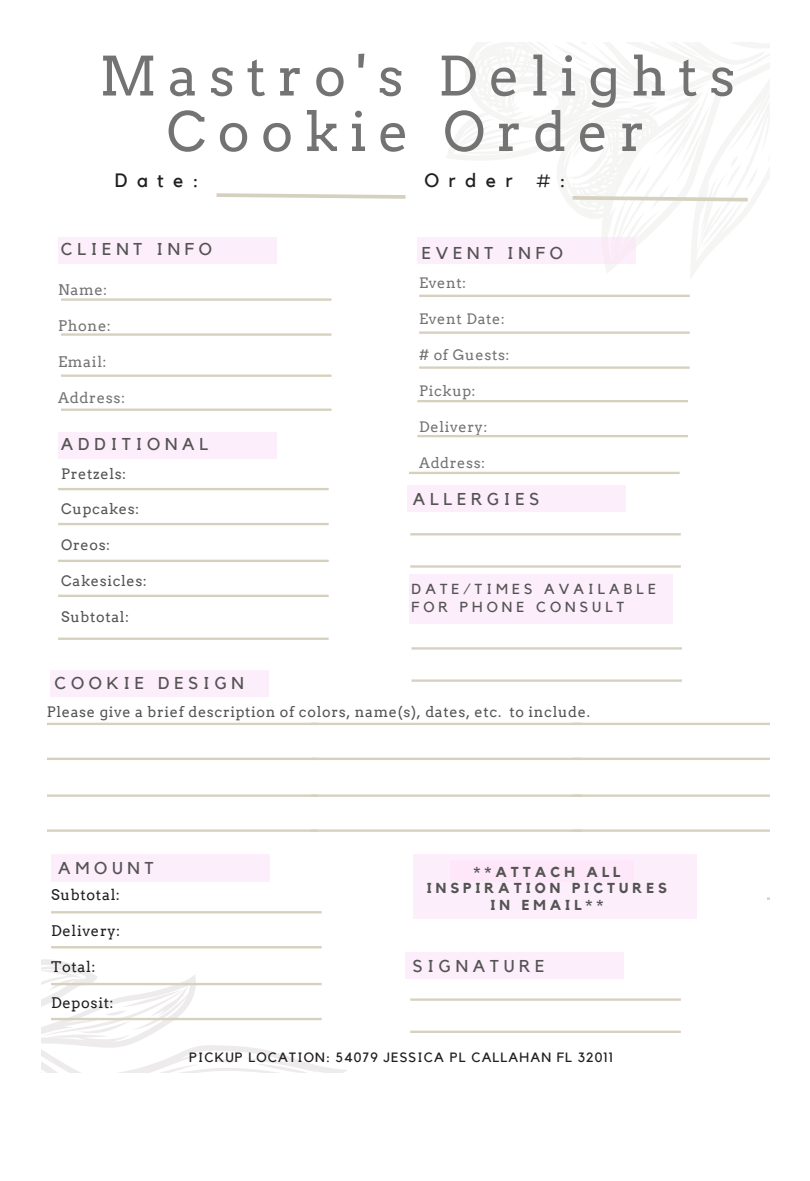
<style>
.page{position:relative;width:810px;height:1181px;background:#fff}
.page>*{position:absolute;margin:0;border:0;box-sizing:border-box;transform-origin:0 0}
.t1{font:53.85px/55.5px "Arvo";letter-spacing:.21em;color:#737373;text-align:center}
.t2{font:19.2px "Kollektif";letter-spacing:.49em;color:#1f1f1f}
.t3{font:17.1px "Kollektif";letter-spacing:.275em;color:#545454}
.t4{font:14.7px "Arvo";letter-spacing:.045em;color:#1f1f1f}
.t5{font:14.7px "Arvo";letter-spacing:.045em;color:#737373}
.t6{font:14.55px/17.1px "Kollektif";letter-spacing:.275em;color:#545454}
.t7{font:14.4px "Arvo";letter-spacing:.045em;color:#545454}
.t8{font:14.4px "Arvo";letter-spacing:.045em;color:#737373}
.t9{font:700 14.4px/16.5px "Kollektif";letter-spacing:.275em;color:#545454;text-align:center}
.t10{font:13.5px "Kollektif";letter-spacing:.085em;color:#221e1f}
</style>
<div class="page">
<svg style="left:419px;top:42px;width:351px;height:253px"></svg>
<svg style="left:42px;top:831px;width:447px;height:241px"></svg>
<svg style="left:61px;top:333px;width:270px;height:3px"></svg>
<svg style="left:61px;top:298px;width:270px;height:3px"></svg>
<svg style="left:61px;top:374px;width:270px;height:3px"></svg>
<svg style="left:417px;top:400px;width:271px;height:2px"></svg>
<svg style="left:419px;top:331px;width:271px;height:3px"></svg>
<svg style="left:409px;top:471px;width:271px;height:3px"></svg>
<svg style="left:419px;top:295px;width:271px;height:2px"></svg>
<svg style="left:417px;top:435px;width:271px;height:2px"></svg>
<svg style="left:419px;top:366px;width:271px;height:3px"></svg>
<svg style="left:216px;top:193px;width:190px;height:6px"></svg>
<svg style="left:569px;top:194px;width:183px;height:9px"></svg>
<svg style="left:61px;top:408px;width:270px;height:3px"></svg>
<div style="left:58px;top:237px;width:218px;height:27px;background:#fdeefb"></div>
<svg style="left:51px;top:911px;width:271px;height:2px"></svg>
<svg style="left:51px;top:982px;width:271px;height:3px"></svg>
<svg style="left:51px;top:946px;width:271px;height:2px"></svg>
<svg style="left:51px;top:1017px;width:271px;height:3px"></svg>
<svg style="left:58px;top:488px;width:271px;height:2px"></svg>
<svg style="left:58px;top:559px;width:271px;height:3px"></svg>
<svg style="left:58px;top:523px;width:271px;height:2px"></svg>
<svg style="left:58px;top:594px;width:271px;height:3px"></svg>
<div style="left:58px;top:432px;width:218px;height:26px;background:#fdeefb"></div>
<div style="left:408px;top:485px;width:218px;height:26px;background:#fdeefb"></div>
<div style="left:50px;top:670px;width:219px;height:26px;background:#fdeefb"></div>
<div style="left:417px;top:237px;width:219px;height:27px;background:#fdeefb"></div>
<div style="left:51px;top:854px;width:218px;height:27px;background:#fdeefb"></div>
<svg style="left:410px;top:533px;width:271px;height:2px"></svg>
<svg style="left:410px;top:565px;width:271px;height:2px"></svg>
<div style="left:406px;top:952px;width:218px;height:26px;background:#fdeefb"></div>
<svg style="left:410px;top:998px;width:271px;height:2px"></svg>
<svg style="left:410px;top:1030px;width:271px;height:3px"></svg>
<div style="left:409px;top:574px;width:263px;height:50px;background:#fdeefb"></div>
<svg style="left:412px;top:647px;width:270px;height:2px"></svg>
<svg style="left:412px;top:679px;width:270px;height:2px"></svg>
<svg style="left:58px;top:637px;width:271px;height:3px"></svg>
<svg style="left:47px;top:722px;width:723px;height:3px;background:#dfdacc"></svg>
<svg style="left:47px;top:794px;width:723px;height:2px"></svg>
<svg style="left:47px;top:757px;width:723px;height:3px;background:#dedacc"></svg>
<svg style="left:47px;top:829px;width:723px;height:2px"></svg>
<div style="left:414px;top:854px;width:283px;height:65px;background:#fdeefb"></div>
<div style="left:450px;top:859px;width:184px;height:22px;background:#fde3f9"></div>
<p class="t1" style="left:99px;top:49px;width:637px">Mastro's Delights<br>Cookie Order</p>
<p class="t2" style="left:115px;top:171px;width:85px">Date:</p>
<p class="t2" style="left:424px;top:171px;width:143px">Order #:</p>
<p class="t3" style="left:61px;top:241px;width:153px">CLIENT INFO</p>
<p class="t5" style="left:58px;top:281px;width:51px">Name:</p>
<p class="t5" style="left:58px;top:316px;width:54px">Phone:</p>
<p class="t5" style="left:58px;top:352px;width:50px">Email:</p>
<p class="t5" style="left:58px;top:388px;width:69px">Address:</p>
<p class="t3" style="left:61px;top:436px;width:149px">ADDITIONAL</p>
<p class="t7" style="left:61px;top:465px;width:66px">Pretzels:</p>
<p class="t7" style="left:61px;top:500px;width:79px">Cupcakes:</p>
<p class="t7" style="left:61px;top:536px;width:50px">Oreos:</p>
<p class="t7" style="left:61px;top:572px;width:87px">Cakesicles:</p>
<p class="t7" style="left:61px;top:608px;width:69px">Subtotal:</p>
<p class="t3" style="left:55px;top:675px;width:191px">COOKIE DESIGN</p>
<p class="t3" style="left:422px;top:245px;width:143px">EVENT INFO</p>
<p class="t8" style="left:419px;top:274px;width:49px">Event:</p>
<p class="t8" style="left:419px;top:310px;width:87px">Event Date:</p>
<p class="t8" style="left:419px;top:346px;width:92px"># of Guests:</p>
<p class="t8" style="left:419px;top:382px;width:58px">Pickup:</p>
<p class="t8" style="left:419px;top:417px;width:70px">Delivery:</p>
<p class="t8" style="left:419px;top:453px;width:68px">Address:</p>
<p class="t3" style="left:413px;top:491px;width:128px">ALLERGIES</p>
<p class="t6" style="left:412px;top:581px;width:246px">DATE/TIMES AVAILABLE<br>FOR PHONE CONSULT</p>
<p class="t7" style="left:47px;top:703px;width:545px">Please give a brief description of colors, name(s), dates, etc. to include.</p>
<p class="t3" style="left:58px;top:860px;width:97px">AMOUNT</p>
<p class="t4" style="left:51px;top:885px;width:70px">Subtotal:</p>
<p class="t4" style="left:51px;top:921px;width:71px">Delivery:</p>
<p class="t4" style="left:51px;top:957px;width:46px">Total:</p>
<p class="t4" style="left:51px;top:993px;width:64px">Deposit:</p>
<p class="t9" style="left:427px;top:864px;width:241px">**ATTACH ALL<br>INSPIRATION PICTURES<br>IN EMAIL**</p>
<p class="t3" style="left:413px;top:957px;width:133px">SIGNATURE</p>
<p class="t10" style="left:189px;top:1051px;width:425px">PICKUP LOCATION: 54079 JESSICA PL CALLAHAN FL 32011</p>
</div>
